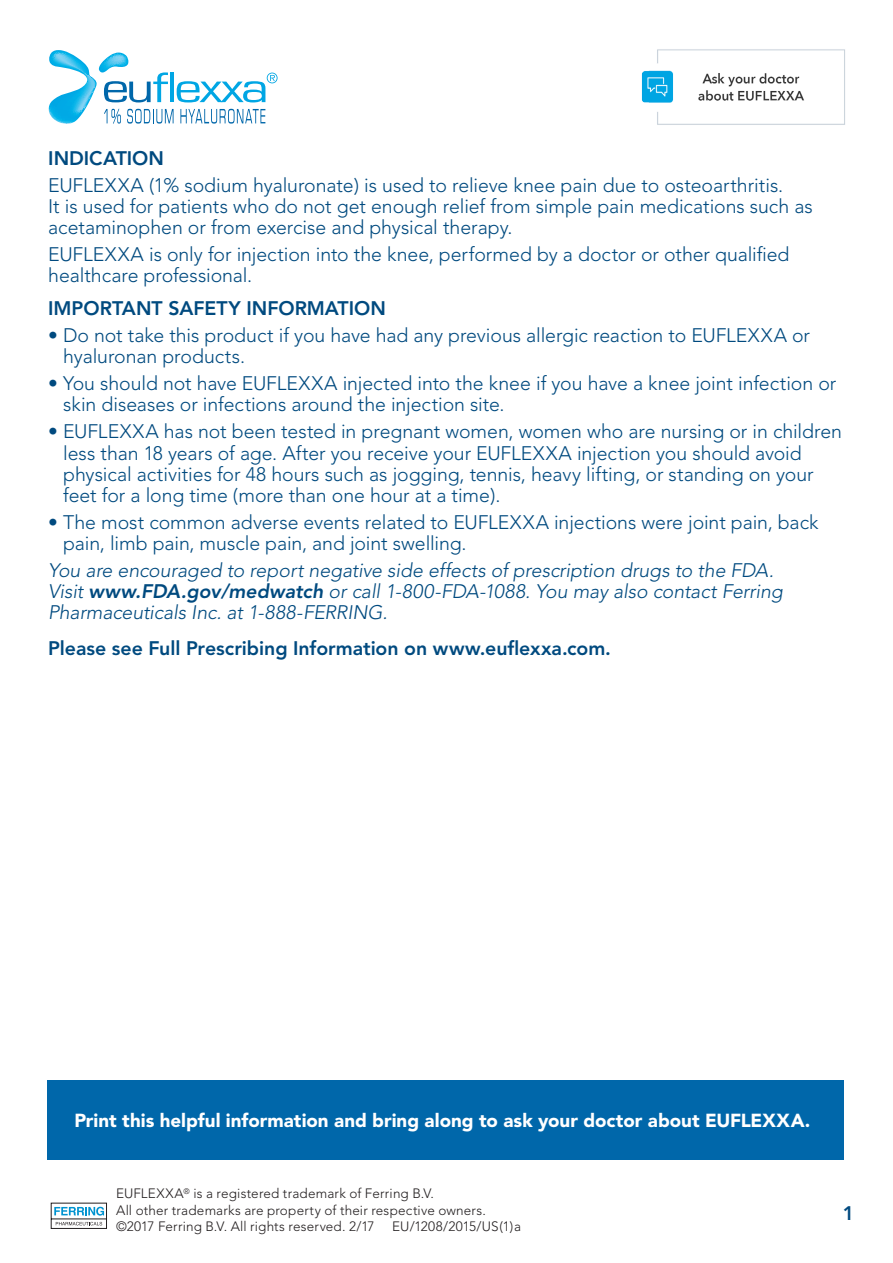
<style>
.page{position:relative;width:893px;height:1263px;background:#fff}
.page>*{position:absolute;margin:0;border:0;box-sizing:border-box;transform-origin:0 0}
.isi{font:300 19.5px/21px "Avenir";letter-spacing:-.005em;color:#004a7f}
.isi-2{font:italic 300 19.5px/21px "Avenir";letter-spacing:-.005em;color:#004a7f}
.isi-3{font:800 19.5px "Avenir";color:#004a7f}
.body_copy{font:900 18.75px "Avenir";color:#fff}
.references_sign-off{font:300 13.5px "Avenir";letter-spacing:.015em;color:#231f20}
.references_sign-off-2{font:300 13.5px "Avenir";letter-spacing:-.005em;color:#231f20}
.s1{font-weight:800}
</style>
<div class="page">
<svg style="left:49px;top:50px;width:229px;height:74px"></svg>
<svg style="left:51px;top:1202px;width:56px;height:27px"></svg>
<div style="left:47px;top:1080px;width:797px;height:79px;background:#0067aa"></div>
<img style="left:641px;top:49px;width:204px;height:76px">
<p class="isi-3" style="left:48px;top:147px;width:117px">INDICATION</p>
<p class="isi" style="left:48px;top:175px;width:766px">EUFLEXXA (1% sodium hyaluronate) is used to relieve knee pain due to osteoarthritis.<br>It is used for patients who do not get enough relief from simple pain medications such as acetaminophen or from exercise and physical therapy.</p>
<p class="isi" style="left:48px;top:244px;width:743px">EUFLEXXA is only for injection into the knee, performed by a doctor or other qualified healthcare professional.</p>
<p class="isi-3" style="left:48px;top:297px;width:339px">IMPORTANT SAFETY INFORMATION</p>
<p class="isi" style="left:63px;top:325px;width:748px;text-indent:-15px">• Do not take this product if you have had any previous allergic reaction to EUFLEXXA or hyaluronan products.</p>
<p class="isi" style="left:63px;top:373px;width:775px;text-indent:-15px">• You should not have EUFLEXXA injected into the knee if you have a knee joint infection or skin diseases or infections around the injection site.</p>
<p class="isi" style="left:63px;top:421px;width:780px;text-indent:-15px">• EUFLEXXA has not been tested in pregnant women, women who are nursing or in children less than 18 years of age. After you receive your EUFLEXXA injection you should avoid physical activities for 48 hours such as jogging, tennis, heavy lifting, or standing on your feet for a long time (more than one hour at a time).</p>
<p class="isi" style="left:63px;top:511px;width:757px;text-indent:-15px">• The most common adverse events related to EUFLEXXA injections were joint pain, back pain, limb pain, muscle pain, and joint swelling.</p>
<p class="isi-2" style="left:48px;top:559px;width:736px">You are encouraged to report negative side effects of prescription drugs to the FDA.<br>Visit <span class="s1">www.FDA.gov/medwatch</span> or call 1-800-FDA-1088. You may also contact Ferring<br>Pharmaceuticals Inc. at 1-888-FERRING.</p>
<p class="isi-3" style="left:48px;top:636px;width:564px">Please see Full Prescribing Information on www.euflexxa.com.</p>
<p class="body_copy" style="left:74px;top:1109px;width:737px">Print this helpful information and bring along to ask your doctor about EUFLEXXA.</p>
<p class="references_sign-off" style="left:116px;top:1185px;width:319px">EUFLEXXA<sup>®</sup> is a registered trademark of Ferring B.V.</p>
<p class="references_sign-off" style="left:116px;top:1202px;width:371px">All other trademarks are property of their respective owners.</p>
<p class="references_sign-off" style="left:116px;top:1218px;width:260px">©2017 Ferring B.V. All rights reserved. 2/17</p>
<p class="references_sign-off-2" style="left:392px;top:1218px;width:130px">EU/1208/2015/US(1)a</p>
<p class="isi-3" style="left:843px;top:1201px;width:13px">1</p>
</div>
